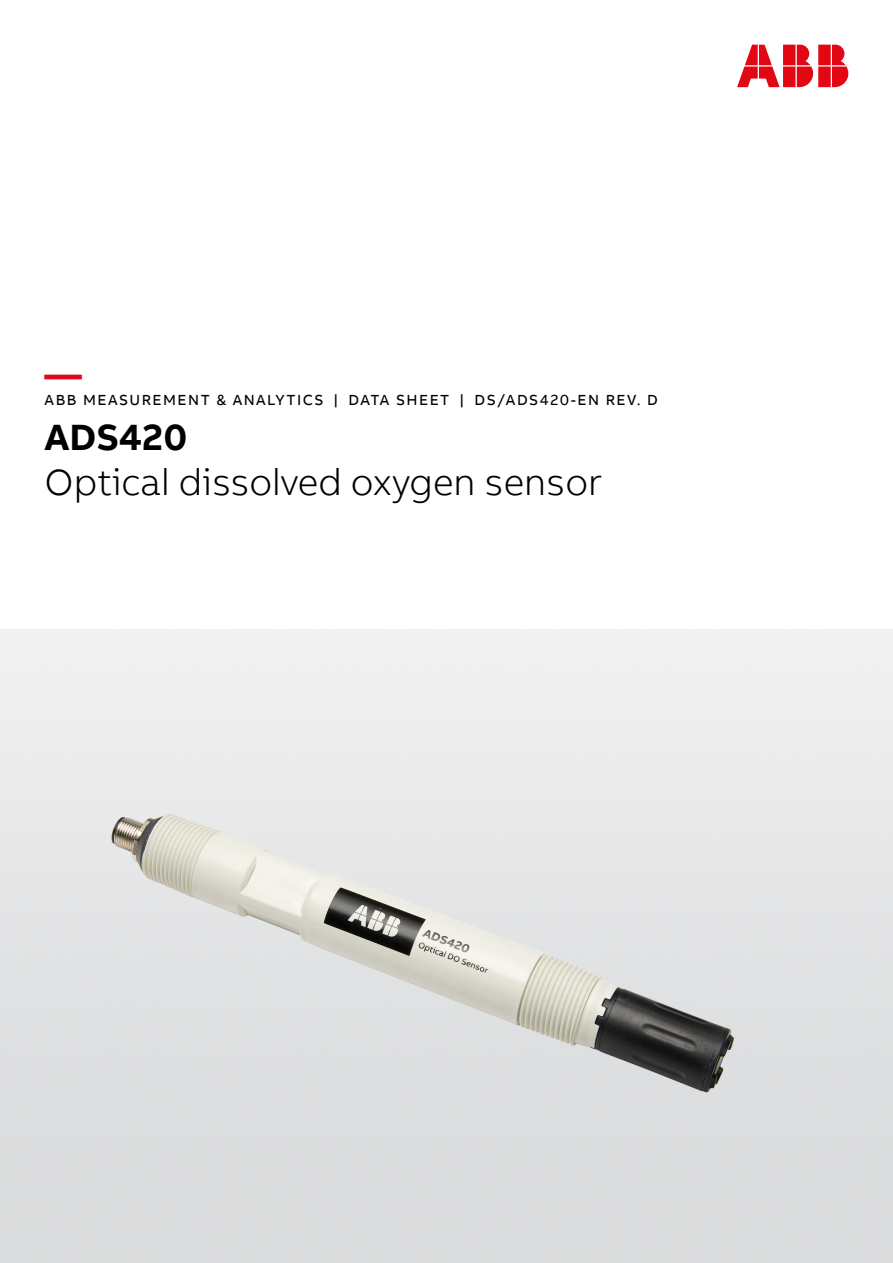
<style>
.page{position:relative;width:893px;height:1263px;background:#fff}
.page>*{position:absolute;margin:0;border:0;box-sizing:border-box;transform-origin:0 0}
.t1{font:300 37.5px "AB Bvoice";color:#000}
.t2{font:700 37.5px "AB Bvoice";color:#000}
.t3{font:700 37.5px "AB Bvoice";color:#e3051b}
.t4{font:15px "AB Bvoice";letter-spacing:.1em;color:#000}
</style>
<div class="page">
<img style="left:0;top:629px;width:893px;height:634px">
<svg style="left:737px;top:45px;width:111px;height:42px"></svg>
<h1 class="t3" style="left:45px;top:350px;width:39px">—</h1>
<p class="t4" style="left:45px;top:390px;width:615px">ABB MEASUREMENT &amp; ANALYTICS | DATA SHEET | DS/ADS420-EN REV. D</p>
<h1 class="t2" style="left:45px;top:413px;width:144px">ADS420</h1>
<h1 class="t1" style="left:45px;top:460px;width:559px">Optical dissolved oxygen sensor</h1>
</div>
